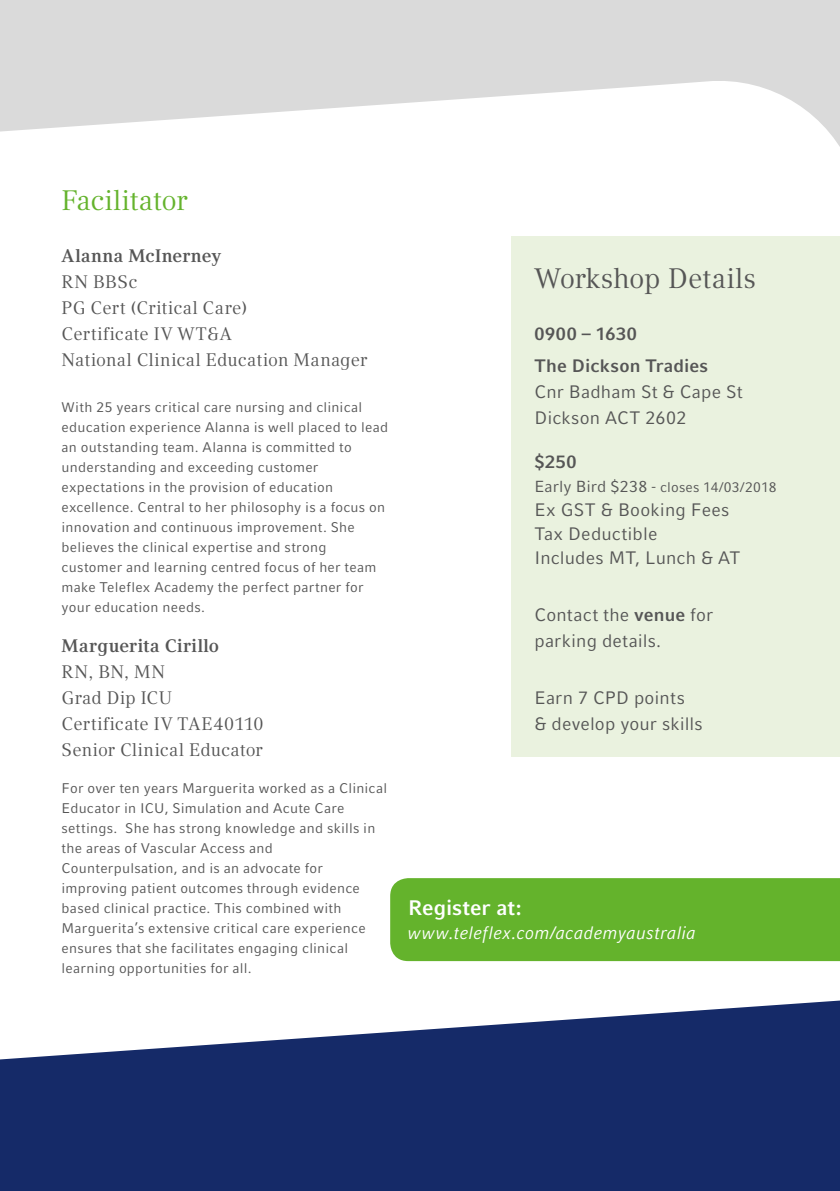
<style>
.page{position:relative;width:840px;height:1191px;background:#fff}
.page>*{position:absolute;margin:0;border:0;box-sizing:border-box;transform-origin:0 0}
.t1{font:28px "Compatil Text LT Pro";color:#565656}
.t2{font:28px "Compatil Text LT Pro";letter-spacing:-.01em;color:#64b32c}
.t3{font:700 21px "Compatil Fact LT Pro";color:#fff}
.t4{font:18px/26px "Compatil Fact LT Pro";letter-spacing:.01em;color:#565656}
.t5{font:18px/26px "Compatil Text LT Pro";letter-spacing:.02em;color:#565656}
.t6{font:italic 18px "Compatil Fact LT Pro";letter-spacing:.01em;color:#fff}
.t7{font:700 18px "Compatil Text LT Pro";letter-spacing:.025em;color:#565656}
.t8{font:700 18px/31.6px "Compatil Fact LT Pro";letter-spacing:.015em;color:#565656}
.t9{font:14px/20px "Compatil Fact LT Pro";letter-spacing:.02em;color:#565656}
.s1{font-size:16px}
.s2{font-size:15px}
.s3{font-weight:700}
</style>
<div class="page">
<svg style="left:0;top:0;width:839px;height:145px;fill:#dadada"></svg>
<svg style="left:0;top:1000px;width:839px;height:191px;fill:#152a68"></svg>
<div style="left:511px;top:236px;width:328px;height:520px;background:#eaf2df"></div>
<div style="left:390px;top:878px;width:449px;height:83px;background:#64b32c"></div>
<h1 class="t2" style="left:62px;top:184px;width:127px">Facilitator</h1>
<p class="t7" style="left:62px;top:245px;width:161px">Alanna McInerney</p>
<p class="t5" style="left:62px;top:269px;width:307px">RN BBSc<br>PG Cert (Critical Care)<br>Certificate IV WT&amp;A<br>National Clinical Education Manager</p>
<p class="t9" style="left:62px;top:397px;width:328px">With 25 years critical care nursing and clinical education experience Alanna is well placed to lead an outstanding team. Alanna is committed to understanding and exceeding customer expectations in the provision of education excellence. Central to her philosophy is a focus on innovation and continuous improvement. She believes the clinical expertise and strong customer and learning centred focus of her team make Teleflex Academy the perfect partner for your education needs.</p>
<p class="t7" style="left:62px;top:635px;width:159px">Marguerita Cirillo</p>
<p class="t5" style="left:62px;top:659px;width:203px">RN, BN, MN<br>Grad Dip ICU<br>Certificate IV TAE40110<br>Senior Clinical Educator</p>
<p class="t9" style="left:62px;top:778px;width:327px">For over ten years Marguerita worked as a Clinical Educator in ICU, Simulation and Acute Care settings. She has strong knowledge and skills in the areas of Vascular Access and Counterpulsation, and is an advocate for improving patient outcomes through evidence based clinical practice. This combined with Marguerita’s extensive critical care experience ensures that she facilitates engaging clinical learning opportunities for all.</p>
<h1 class="t1" style="left:534px;top:262px;width:223px">Workshop Details</h1>
<p class="t8" style="left:534px;top:318px;width:175px">0900 – 1630<br>The Dickson Tradies</p>
<p class="t4" style="left:534px;top:379px;width:209px">Cnr Badham St &amp; Cape St<br>Dickson ACT 2602</p>
<p class="t8" style="left:534px;top:445px;width:44px">$250</p>
<p class="t9" style="left:534px;top:477px;width:243px"><span class="s1">Early Bird $238</span> <span class="s2">-</span> closes 14/03/2018</p>
<p class="t4" style="left:534px;top:497px;width:207px;line-height:24px">Ex GST &amp; Booking Fees<br>Tax Deductible<br>Includes MT, Lunch &amp; AT</p>
<p class="t4" style="left:534px;top:602px;width:180px">Contact the <span class="s3">venue</span> for parking details.</p>
<p class="t4" style="left:534px;top:685px;width:170px">Earn 7 CPD points<br>&amp; develop your skills</p>
<h2 class="t3" style="left:408px;top:895px;width:115px">Register at:</h2>
<p class="t6" style="left:408px;top:922px;width:289px">www.teleflex.com/academyaustralia</p>
</div>
